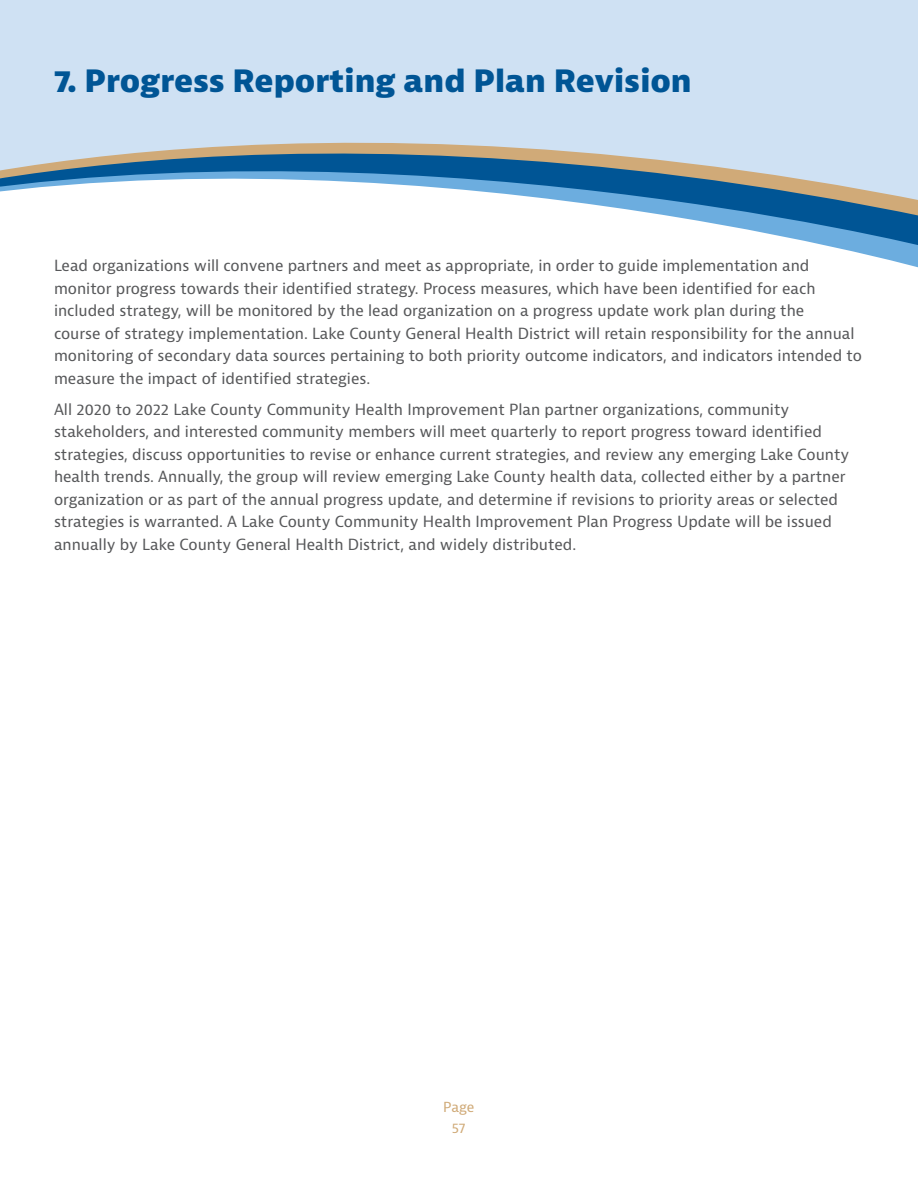
<style>
.page{position:relative;width:918px;height:1188px;background:#fff}
.page>*{position:absolute;margin:0;border:0;box-sizing:border-box;transform-origin:0 0}
.t1{font:800 30px "Bernina Sans";color:#005595}
.Body_Copy{font:15px/22.5px "Bernina Sans";color:#57585a}
.t2{font:13.5px/20.7px "Bernina Sans";letter-spacing:-.02em;color:#d0aa78;text-align:center}
</style>
<div class="page">
<div style="left:0;top:0;width:918px;height:63px;background:#cfe1f3"></div>
<svg style="left:838px;top:248px;width:80px;height:20px"></svg>
<div style="left:0;top:63px;width:918px;height:10px;background:#cfe1f3"></div>
<svg style="left:0;top:73px;width:918px;height:175px;fill:#cfe1f3"></svg>
<p class="t1" style="left:54px;top:61px;width:639px">7. Progress Reporting and Plan Revision</p>
<p class="Body_Copy" style="left:54px;top:255px;width:809px">Lead organizations will convene partners and meet as appropriate, in order to guide implementation and monitor progress towards their identified strategy. Process measures, which have been identified for each included strategy, will be monitored by the lead organization on a progress update work plan during the<br>course of strategy implementation. Lake County General Health District will retain responsibility for the annual monitoring of secondary data sources pertaining to both priority outcome indicators, and indicators intended to measure the impact of identified strategies.</p>
<p class="Body_Copy" style="left:54px;top:399px;width:797px">All 2020 to 2022 Lake County Community Health Improvement Plan partner organizations, community stakeholders, and interested community members will meet quarterly to report progress toward identified strategies, discuss opportunities to revise or enhance current strategies, and review any emerging Lake County health trends. Annually, the group will review emerging Lake County health data, collected either by a partner organization or as part of the annual progress update, and determine if revisions to priority areas or selected strategies is warranted. A Lake County Community Health Improvement Plan Progress Update will be issued annually by Lake County General Health District, and widely distributed.</p>
<p class="t2" style="left:443px;top:1097px;width:33px">Page<br>57</p>
</div>
